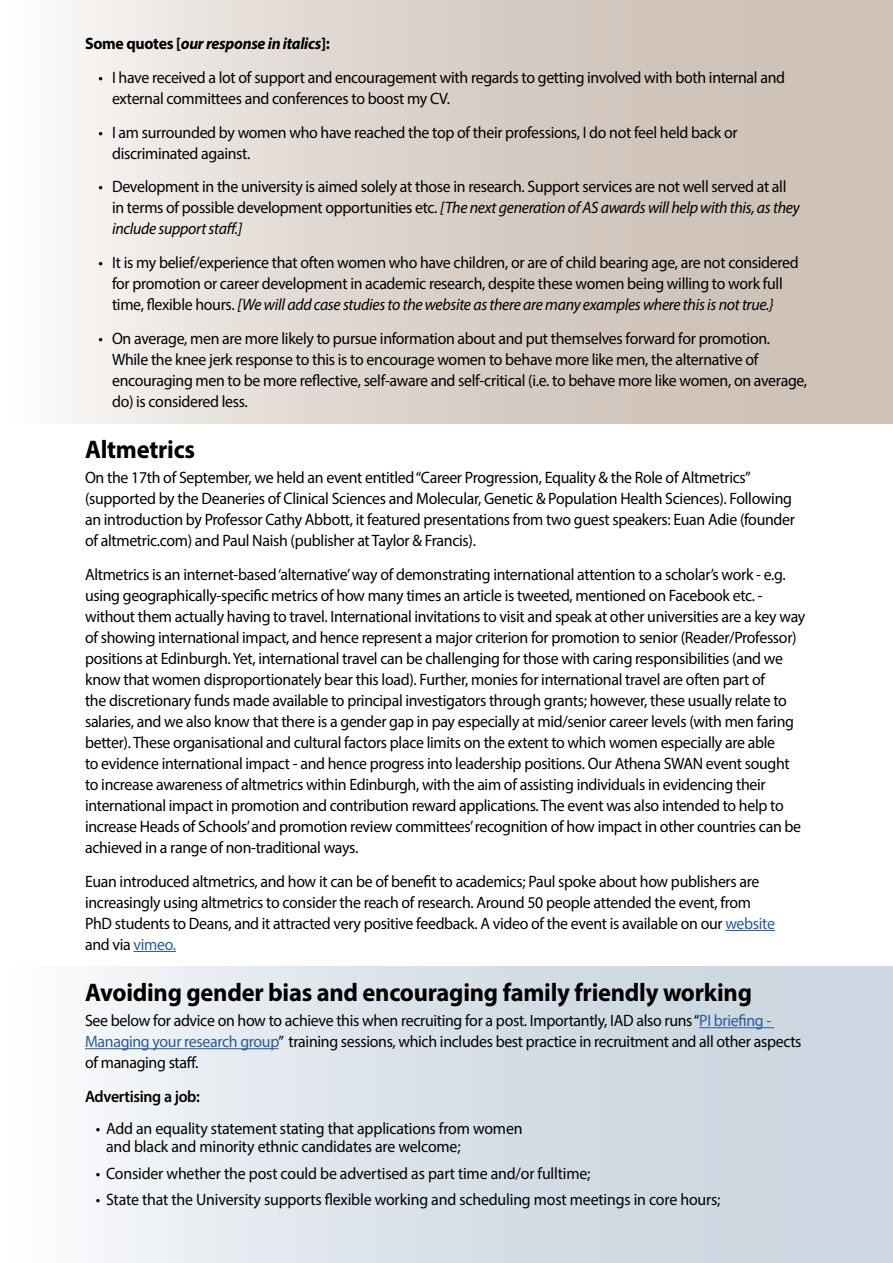
<style>
.page{position:relative;width:893px;height:1263px;background:#fff}
.page>*{position:absolute;margin:0;border:0;box-sizing:border-box;transform-origin:0 0}
._1__SUB_TITLE{font:700 25.5px "Myriad Pro";letter-spacing:-.01em;color:#000;scale:.96 1}
._2__BODY_TEXT{font:16.5px/21px "Myriad Pro";letter-spacing:-.02em;color:#000;scale:.96 1}
._2__BODY_TEXT-2{font:italic 700 16.5px "Myriad Pro";letter-spacing:-.02em;color:#000;scale:.96 1}
._2__BODY_TEXT-3{font:600 16.5px "Myriad Pro";letter-spacing:-.02em;color:#000;scale:.96 1}
.s1{font-style:normal}
.s2{font-style:italic}
.s3{color:#275b9b}
</style>
<div class="page">
<div style="left:0;top:0;width:893px;height:423px;background:linear-gradient(to right,#f6f3f2,#c6b7ab)"></div>
<div style="left:0;top:966px;width:893px;height:297px;background:linear-gradient(to right,#f6f8fa,#c3d0db)"></div>
<hr style="left:725px;top:930px;width:50px;height:1px;background:#275b9b">
<hr style="left:134px;top:951px;width:42px;height:1px;background:#275b9b">
<hr style="left:699px;top:1027px;width:75px;height:1px;background:#275b9b">
<hr style="left:85px;top:1048px;width:194px;height:1px;background:#275b9b">
<p class="_2__BODY_TEXT-2" style="left:85px;top:33px;width:257px"><span class="s1">Some quotes [</span>our response in italics<span class="s1">]:</span></p>
<p class="_2__BODY_TEXT" style="left:112px;top:67px;width:703px;text-indent:-14px">• I have received a lot of support and encouragement with regards to getting involved with both internal and external committees and conferences to boost my CV.</p>
<p class="_2__BODY_TEXT" style="left:112px;top:121px;width:653px;text-indent:-14px">• I am surrounded by women who have reached the top of their professions, I do not feel held back or discriminated against.</p>
<p class="_2__BODY_TEXT" style="left:112px;top:176px;width:718px;text-indent:-14px">• Development in the university is aimed solely at those in research. Support services are not well served at all in terms of possible development opportunities etc. <span class="s2">[The next generation of AS awards will help with this, as they include support staff.]</span></p>
<p class="_2__BODY_TEXT" style="left:112px;top:252px;width:717px;text-indent:-14px">• It is my belief/experience that often women who have children, or are of child bearing age, are not considered for promotion or career development in academic research, despite these women being willing to work full time, flexible hours. <span class="s2">[We will add case studies to the website as there are many examples where this is not true.}</span></p>
<p class="_2__BODY_TEXT" style="left:112px;top:328px;width:726px;text-indent:-14px">• On average, men are more likely to pursue information about and put themselves forward for promotion.<br>While the knee jerk response to this is to encourage women to behave more like men, the alternative of encouraging men to be more reflective, self-aware and self-critical (i.e. to behave more like women, on average, do) is considered less.</p>
<p class="_1__SUB_TITLE" style="left:85px;top:433px;width:116px">Altmetrics</p>
<p class="_2__BODY_TEXT" style="left:85px;top:467px;width:741px">On the 17th of September, we held an event entitled “Career Progression, Equality &amp; the Role of Altmetrics” (supported by the Deaneries of Clinical Sciences and Molecular, Genetic &amp; Population Health Sciences). Following an introduction by Professor Cathy Abbott, it featured presentations from two guest speakers: Euan Adie (founder of altmetric.com) and Paul Naish (publisher at Taylor &amp; Francis).</p>
<p class="_2__BODY_TEXT" style="left:85px;top:564px;width:752px">Altmetrics is an internet-based ‘alternative’ way of demonstrating international attention to a scholar’s work - e.g. using geographically-specific metrics of how many times an article is tweeted, mentioned on Facebook etc. - without them actually having to travel. International invitations to visit and speak at other universities are a key way of showing international impact, and hence represent a major criterion for promotion to senior (Reader/Professor) positions at Edinburgh. Yet, international travel can be challenging for those with caring responsibilities (and we know that women disproportionately bear this load). Further, monies for international travel are often part of<br>the discretionary funds made available to principal investigators through grants; however, these usually relate to salaries, and we also know that there is a gender gap in pay especially at mid/senior career levels (with men faring better). These organisational and cultural factors place limits on the extent to which women especially are able<br>to evidence international impact - and hence progress into leadership positions. Our Athena SWAN event sought to increase awareness of altmetrics within Edinburgh, with the aim of assisting individuals in evidencing their international impact in promotion and contribution reward applications. The event was also intended to help to increase Heads of Schools’ and promotion review committees’ recognition of how impact in other countries can be achieved in a range of non-traditional ways.</p>
<p class="_2__BODY_TEXT" style="left:85px;top:870px;width:720px">Euan introduced altmetrics, and how it can be of benefit to academics; Paul spoke about how publishers are increasingly using altmetrics to consider the reach of research. Around 50 people attended the event, from PhD students to Deans, and it attracted very positive feedback. A video of the event is available on our <span class="s3">website </span>and via <span class="s3">vimeo.</span></p>
<p class="_1__SUB_TITLE" style="left:85px;top:976px;width:696px">Avoiding gender bias and encouraging family friendly working</p>
<p class="_2__BODY_TEXT" style="left:85px;top:1010px;width:748px">See below for advice on how to achieve this when recruiting for a post. Importantly, IAD also runs “<span class="s3">PI briefing -<br>Managing your research group</span>” training sessions, which includes best practice in recruitment and all other aspects of managing staff.</p>
<p class="_2__BODY_TEXT-3" style="left:85px;top:1086px;width:121px">Advertising a job:</p>
<p class="_2__BODY_TEXT" style="left:106px;top:1119px;width:435px;line-height:18px;text-indent:-10px">• Add an equality statement stating that applications from women and black and minority ethnic candidates are welcome;</p>
<p class="_2__BODY_TEXT" style="left:96px;top:1162px;width:517px">• Consider whether the post could be advertised as part time and/or fulltime;</p>
<p class="_2__BODY_TEXT" style="left:96px;top:1189px;width:652px">• State that the University supports flexible working and scheduling most meetings in core hours;</p>
</div>
